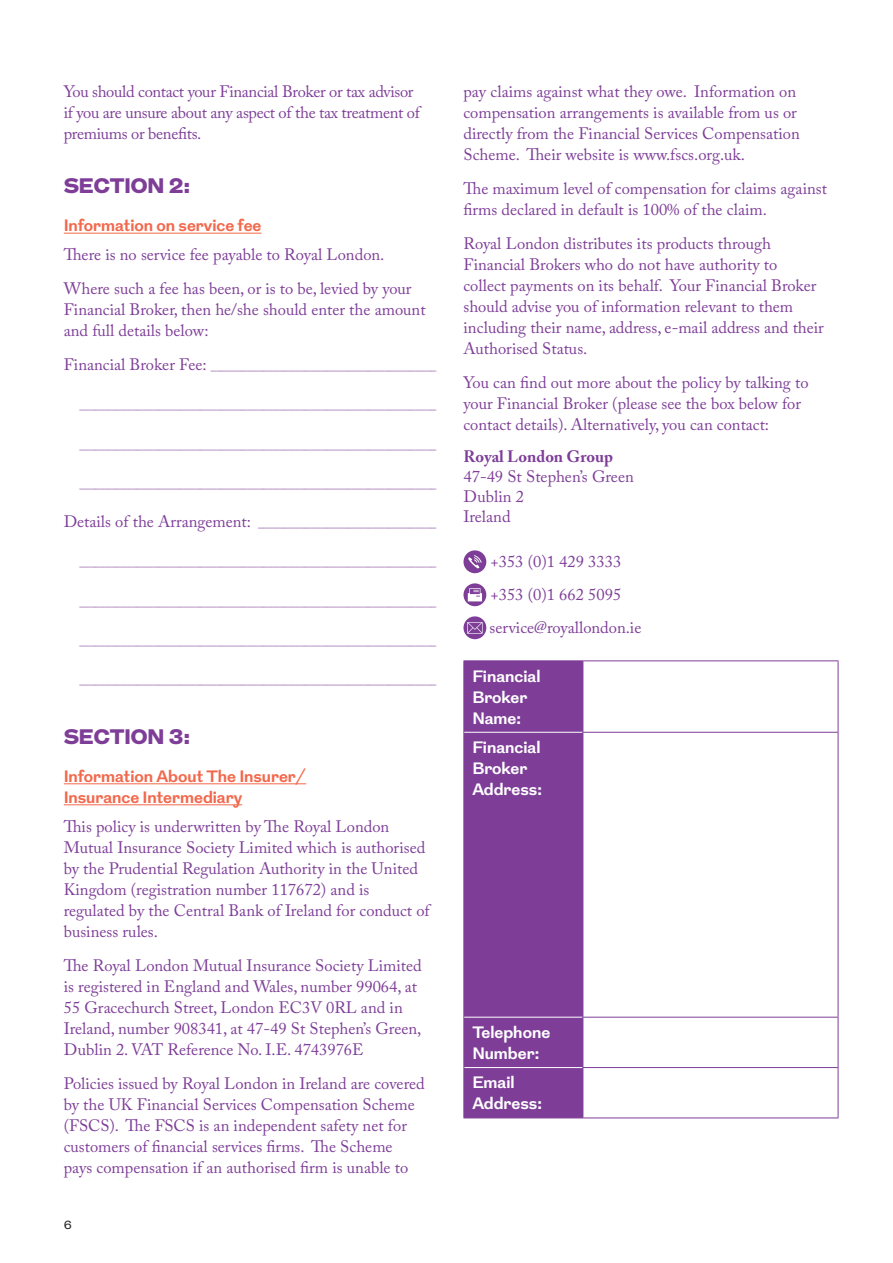
<style>
.page{position:relative;width:893px;height:1263px;background:#fff}
.page>*{position:absolute;margin:0;border:0;box-sizing:border-box;transform-origin:0 0}
.t1{font:900 21px "Grot";color:#7e3e98}
.t2{font:16.5px/21px "Adobe Caslon Pro";color:#7e3e98}
.t3{font:16.5px/21px "Adobe Caslon Pro";letter-spacing:-.02em;color:#7e3e98}
.t4{font:700 16.5px/21px "Grot";color:#fff}
.t5{font:700 16.5px/21px "Grot";color:#f2684c}
.t6{font:700 16.5px "Adobe Caslon Pro";color:#7e3e98}
.t7{font:12px "Grot";color:#231f20}
.t8{font:10.5px "Adobe Caslon Pro";color:#7e3e98}
.s1{font-size:16.5px}
</style>
<div class="page">
<hr style="left:64px;top:233px;width:197px;height:1px;background:#f2684c">
<hr style="left:64px;top:783px;width:242px;height:1px;background:#f2684c">
<hr style="left:64px;top:804px;width:178px;height:1px;background:#f2684c">
<div style="left:463px;top:550px;width:23px;height:23px;background:#7e3e98;border-radius:50%"></div>
<svg style="left:468px;top:555px;width:14px;height:13px"></svg>
<svg style="left:463px;top:583px;width:23px;height:23px"></svg>
<svg style="left:468px;top:588px;width:14px;height:13px"></svg>
<div style="left:463px;top:616px;width:23px;height:23px;background:#7e3e98;border-radius:50%"></div>
<svg style="left:467px;top:622px;width:16px;height:12px"></svg>
<div style="left:464px;top:661px;width:119px;height:456px;background:#7e3e98"></div>
<hr style="left:463px;top:661px;width:1px;height:71px;background:#7e3e98">
<hr style="left:463px;top:660px;width:120px;height:1px;background:#7e3e98">
<hr style="left:583px;top:661px;width:1px;height:71px;background:#7e3e98">
<hr style="left:583px;top:660px;width:255px;height:1px;background:#7e3e98">
<hr style="left:838px;top:661px;width:1px;height:71px;background:#7e3e98">
<hr style="left:463px;top:732px;width:1px;height:285px;background:#7e3e98">
<hr style="left:463px;top:1017px;width:1px;height:50px;background:#7e3e98">
<hr style="left:464px;top:732px;width:119px;height:1px;background:#fff">
<hr style="left:464px;top:1017px;width:119px;height:1px;background:#fff">
<hr style="left:464px;top:1067px;width:119px;height:1px;background:#fff">
<hr style="left:583px;top:733px;width:1px;height:284px;background:#7e3e98">
<hr style="left:583px;top:1017px;width:1px;height:50px;background:#7e3e98">
<hr style="left:583px;top:732px;width:255px;height:1px;background:#7e3e98">
<hr style="left:838px;top:733px;width:1px;height:284px;background:#7e3e98">
<hr style="left:838px;top:1017px;width:1px;height:50px;background:#7e3e98">
<hr style="left:583px;top:1017px;width:255px;height:1px;background:#7e3e98">
<hr style="left:463px;top:1067px;width:1px;height:50px;background:#7e3e98">
<hr style="left:463px;top:1117px;width:120px;height:1px;background:#7e3e98">
<hr style="left:583px;top:1068px;width:1px;height:49px;background:#7e3e98">
<hr style="left:583px;top:1067px;width:255px;height:1px;background:#7e3e98">
<hr style="left:838px;top:1068px;width:1px;height:49px;background:#7e3e98">
<hr style="left:583px;top:1117px;width:255px;height:1px;background:#7e3e98">
<p class="t3" style="left:64px;top:81px;width:358px">You should contact your Financial Broker or tax advisor if you are unsure about any aspect of the tax treatment of premiums or benefits.</p>
<p class="t1" style="left:64px;top:171px;width:128px">SECTION 2:</p>
<p class="t5" style="left:64px;top:216px;width:199px">Information on service fee</p>
<p class="t2" style="left:64px;top:238px;width:349px;line-height:33.8px">There is no service fee payable to Royal London.<br>Where such a fee has been, or is to be, levied by your</p>
<p class="t2" style="left:64px;top:299px;width:363px">Financial Broker, then he/she should enter the amount and full details below:</p>
<p class="t8" style="left:64px;top:360px;width:374px"><span class="s1">Financial Broker Fee:</span> ___________________________________________</p>
<p class="t8" style="left:80px;top:399px;width:359px">____________________________________________________________________</p>
<p class="t8" style="left:80px;top:439px;width:359px">____________________________________________________________________</p>
<p class="t8" style="left:80px;top:478px;width:359px">____________________________________________________________________</p>
<p class="t8" style="left:64px;top:517px;width:374px"><span class="s1">Details of the Arrangement:</span> __________________________________</p>
<p class="t8" style="left:80px;top:557px;width:358px">____________________________________________________________________</p>
<p class="t8" style="left:80px;top:596px;width:358px">____________________________________________________________________</p>
<p class="t8" style="left:80px;top:635px;width:358px">____________________________________________________________________</p>
<p class="t8" style="left:80px;top:674px;width:358px">____________________________________________________________________</p>
<p class="t1" style="left:64px;top:721px;width:128px">SECTION 3:</p>
<p class="t5" style="left:64px;top:766px;width:244px">Information About The Insurer/<br>Insurance Intermediary</p>
<p class="t2" style="left:64px;top:816px;width:367px">This policy is underwritten by The Royal London Mutual Insurance Society Limited which is authorised by the Prudential Regulation Authority in the United Kingdom (registration number 117672) and is regulated by the Central Bank of Ireland for conduct of business rules.</p>
<p class="t2" style="left:64px;top:955px;width:360px">The Royal London Mutual Insurance Society Limited is registered in England and Wales, number 99064, at 55 Gracechurch Street, London EC3V 0RL and in Ireland, number 908341, at 47-49 St Stephen’s Green, Dublin 2. VAT Reference No. I.E. 4743976E</p>
<p class="t2" style="left:64px;top:1072px;width:362px">Policies issued by Royal London in Ireland are covered by the UK Financial Services Compensation Scheme (FSCS). The FSCS is an independent safety net for customers of financial services firms. The Scheme pays compensation if an authorised firm is unable to</p>
<p class="t7" style="left:64px;top:1217px;width:10px">6</p>
<p class="t2" style="left:463px;top:81px;width:338px">pay claims against what they owe. Information on compensation arrangements is available from us or directly from the Financial Services Compensation Scheme. Their website is www.fscs.org.uk.</p>
<p class="t2" style="left:463px;top:178px;width:365px">The maximum level of compensation for claims against firms declared in default is 100% of the claim.</p>
<p class="t2" style="left:463px;top:233px;width:362px">Royal London distributes its products through Financial Brokers who do not have authority to collect payments on its behalf. Your Financial Broker should advise you of information relevant to them including their name, address, e-mail address and their Authorised Status.</p>
<p class="t2" style="left:463px;top:371px;width:347px">You can find out more about the policy by talking to your Financial Broker (please see the box below for contact details). Alternatively, you can contact:</p>
<p class="t6" style="left:463px;top:447px;width:151px">Royal London Group</p>
<p class="t2" style="left:463px;top:466px;width:172px;line-height:19.8px">47-49 St Stephen’s Green<br>Dublin 2<br>Ireland</p>
<p class="t2" style="left:490px;top:545px;width:153px;line-height:33px">+353 (0)1 429 3333 +353 (0)1 662 5095 service@royallondon.ie</p>
<p class="t4" style="left:472px;top:666px;width:70px">Financial<br>Broker<br>Name:</p>
<p class="t4" style="left:472px;top:738px;width:72px">Financial<br>Broker<br>Address:</p>
<p class="t4" style="left:472px;top:1023px;width:79px">Telephone<br>Number:</p>
<p class="t4" style="left:472px;top:1073px;width:72px">Email<br>Address:</p>
</div>
